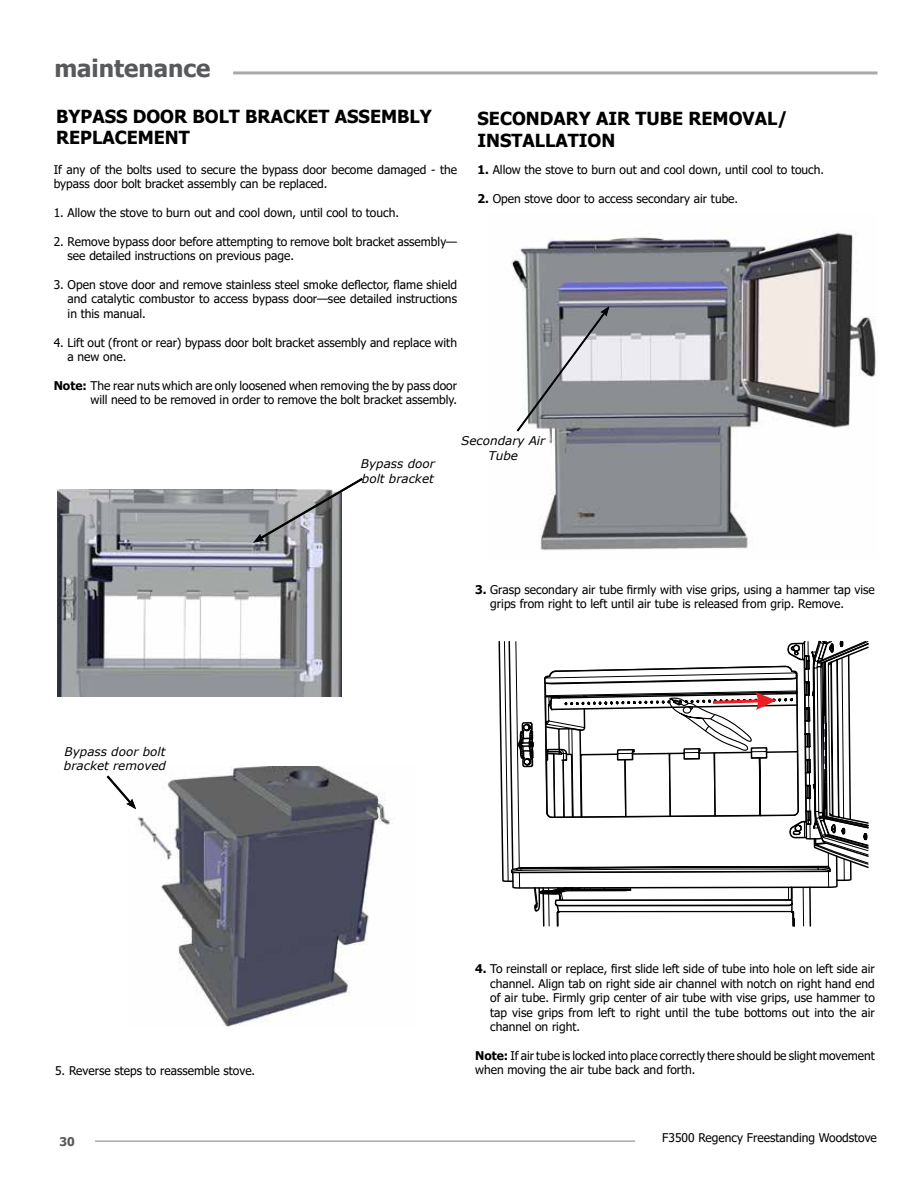
<style>
.page{position:relative;width:918px;height:1188px;background:#fff}
.page>*{position:absolute;margin:0;border:0;box-sizing:border-box;transform-origin:0 0}
.t1{font:700 24px "Tahoma";color:#58595b}
.t2{font:700 18px/21.6px "Tahoma";color:#000}
.t3{font:12px/14.4px "Tahoma";color:#000}
.t4{font:italic 12px/14.4px "Verdana";color:#000}
.t5{font:700 12px "Tahoma";color:#58595b}
.s1{font-weight:700}
</style>
<div class="page">
<hr style="left:95px;top:1140px;width:540px;height:2px;background:#a7a9ac">
<hr style="left:233px;top:71px;width:644px;height:3px;background:#a7a9ac">
<img style="left:511px;top:229px;width:365px;height:294px">
<svg style="left:516px;top:306px;width:93px;height:127px;background:#a3a5a9"></svg>
<svg style="left:498px;top:523px;width:371px;height:404px"></svg>
<img style="left:58px;top:489px;width:284px;height:208px">
<img style="left:135px;top:766px;width:258px;height:261px">
<svg style="left:253px;top:478px;width:110px;height:65px"></svg>
<svg style="left:106px;top:774px;width:30px;height:35px"></svg>
<h1 class="t1" style="left:54px;top:51px;width:158px">maintenance</h1>
<h2 class="t2" style="left:56px;top:106px;width:377px">BYPASS DOOR BOLT BRACKET ASSEMBLY<br>REPLACEMENT</h2>
<p class="t3" style="left:54px;top:163px;width:405px">If any of the bolts used to secure the bypass door become damaged - the bypass door bolt bracket assembly can be replaced.</p>
<p class="t3" style="left:54px;top:206px;width:347px">1. Allow the stove to burn out and cool down, until cool to touch.</p>
<p class="t3" style="left:68px;top:235px;width:391px;text-indent:-14px">2. Remove bypass door before attempting to remove bolt bracket assembly— see detailed instructions on previous page.</p>
<p class="t3" style="left:68px;top:278px;width:391px;text-align:justify;text-indent:-14px">3. Open stove door and remove stainless steel smoke deflector, flame shield and catalytic combustor to access bypass door—see detailed instructions in this manual.</p>
<p class="t3" style="left:68px;top:336px;width:391px;text-indent:-14px">4. Lift out (front or rear) bypass door bolt bracket assembly and replace with a new one.</p>
<p class="t3" style="left:54px;top:379px;width:405px;text-align:right"><span class="s1">Note:</span> The rear nuts which are only loosened when removing the by pass door will need to be removed in order to remove the bolt bracket assembly.</p>
<h2 class="t2" style="left:478px;top:109px;width:312px">SECONDARY AIR TUBE REMOVAL/<br>INSTALLATION</h2>
<p class="t3" style="left:478px;top:163px;width:348px"><span class="s1">1.</span> Allow the stove to burn out and cool down, until cool to touch.</p>
<p class="t3" style="left:478px;top:192px;width:262px"><span class="s1">2.</span> Open stove door to access secondary air tube.</p>
<p class="t4" style="left:64px;top:744px;width:104px">Bypass door bolt bracket removed</p>
<p class="t4" style="left:361px;top:456px;width:75px">Bypass door bolt bracket</p>
<p class="t4" style="left:461px;top:434px;width:86px;text-align:center">Secondary Air<br>Tube</p>
<p class="t3" style="left:490px;top:583px;width:386px;text-indent:-15px"><span class="s1">3.</span> Grasp secondary air tube firmly with vise grips, using a hammer tap vise grips from right to left until air tube is released from grip. Remove.</p>
<p class="t3" style="left:490px;top:963px;width:386px;text-align:justify;text-indent:-15px"><span class="s1">4.</span> To reinstall or replace, first slide left side of tube into hole on left side air channel. Align tab on right side air channel with notch on right hand end of air tube. Firmly grip center of air tube with vise grips, use hammer to tap vise grips from left to right until the tube bottoms out into the air channel on right.</p>
<p class="t3" style="left:475px;top:1049px;width:401px"><span class="s1">Note:</span> If air tube is locked into place correctly there should be slight movement</p>
<p class="t3" style="left:55px;top:1064px;width:202px">5. Reverse steps to reassemble stove.</p>
<p class="t3" style="left:475px;top:1063px;width:222px">when moving the air tube back and forth.</p>
<p class="t5" style="left:60px;top:1133px;width:17px">30</p>
<p class="t3" style="left:662px;top:1131px;width:216px">F3500 Regency Freestanding Woodstove</p>
</div>
